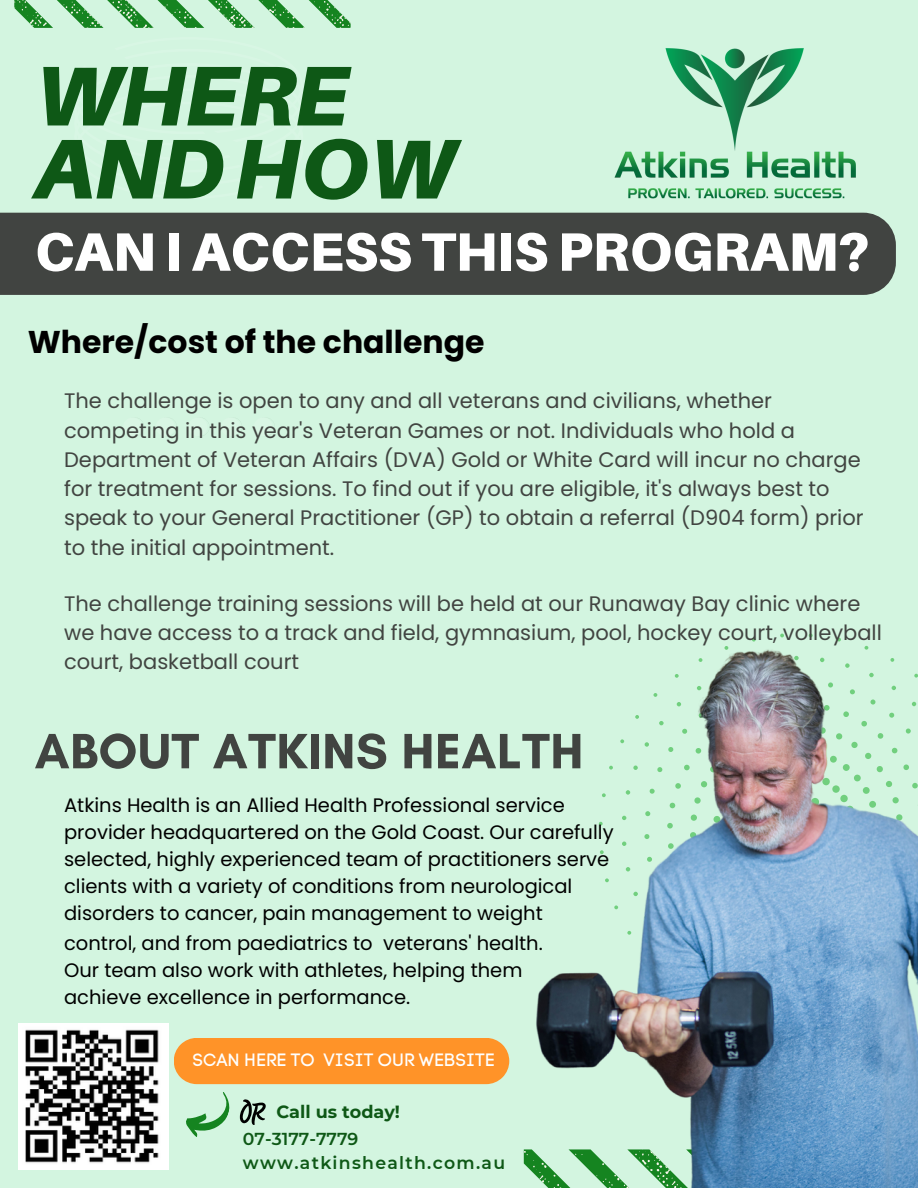
<style>
.page{position:relative;width:918px;height:1188px;background:#d3f5e0}
.page>*{position:absolute;margin:0;border:0;box-sizing:border-box;transform-origin:0 0}
.t1{font:italic 900 84.9px/73.1px "Aileron";color:#0e5816}
.t2{font:900 54.15px "Aileron";color:#fff}
.t3{font:700 50.55px "Glacial Indifference";letter-spacing:.01em;color:#414441}
.t4{font:700 31.5px "Poppins";color:#000}
.t5{font:21px/29.2px "Poppins";color:#414441}
.t6{font:19.5px/27px "Poppins";color:#000}
.t7{font:17.7px "Code Pro Normal LC";color:#feffff}
.t8{font:700 17.55px "Montserrat";color:#0e5816}
.t9{font:600 17.25px "Montserrat";letter-spacing:.075em;color:#0e5816}
.t10{font:600 17.25px "Montserrat";color:#0e5816}
</style>
<div class="page">
<svg style="left:14px;top:0;width:337px;height:28px"></svg>
<img style="left:614px;top:48px;width:242px;height:151px">
<img style="left:509px;top:633px;width:409px;height:555px">
<div style="left:0;top:213px;width:896px;height:82px;background:#414441"></div>
<svg style="left:174px;top:1038px;width:335px;height:99px"></svg>
<img style="left:19px;top:1023px;width:149px;height:147px">
<p class="t1" style="left:35px;top:58px;width:421px">WHERE<br>ANDHOW</p>
<p class="t2" style="left:35px;top:218px;width:837px">CAN I ACCESS THIS PROGRAM?</p>
<p class="t4" style="left:28px;top:320px;width:458px">Where/cost of the challenge</p>
<p class="t5" style="left:64px;top:386px;width:801px">The challenge is open to any and all veterans and civilians, whether competing in this year's Veteran Games or not. Individuals who hold a Department of Veteran Affairs (DVA) Gold or White Card will incur no charge for treatment for sessions. To find out if you are eligible, it's always best to speak to your General Practitioner (GP) to obtain a referral (D904 form) prior to the initial appointment.</p>
<p class="t5" style="left:64px;top:589px;width:819px">The challenge training sessions will be held at our Runaway Bay clinic where we have access to a track and field, gymnasium, pool, hockey court, volleyball court, basketball court</p>
<p class="t3" style="left:35px;top:720px;width:550px">ABOUT ATKINS HEALTH</p>
<p class="t6" style="left:64px;top:792px;width:551px">Atkins Health is an Allied Health Professional service provider headquartered on the Gold Coast. Our carefully selected, highly experienced team of practitioners serve clients with a variety of conditions from neurological disorders to cancer, pain management to weight</p>
<p class="t6" style="left:64px;top:930px;width:480px">control, and from paediatrics to veterans' health.<br>Our team also work with athletes, helping them achieve excellence in performance.</p>
<p class="t7" style="left:193px;top:1049px;width:304px">SCAN HERE TO VISIT OUR WEBSITE</p>
<p class="t8" style="left:276px;top:1101px;width:125px">Call us today!</p>
<p class="t10" style="left:243px;top:1128px;width:117px">07-3177-7779</p>
<p class="t9" style="left:243px;top:1152px;width:264px">www.atkinshealth.com.au</p>
</div>
